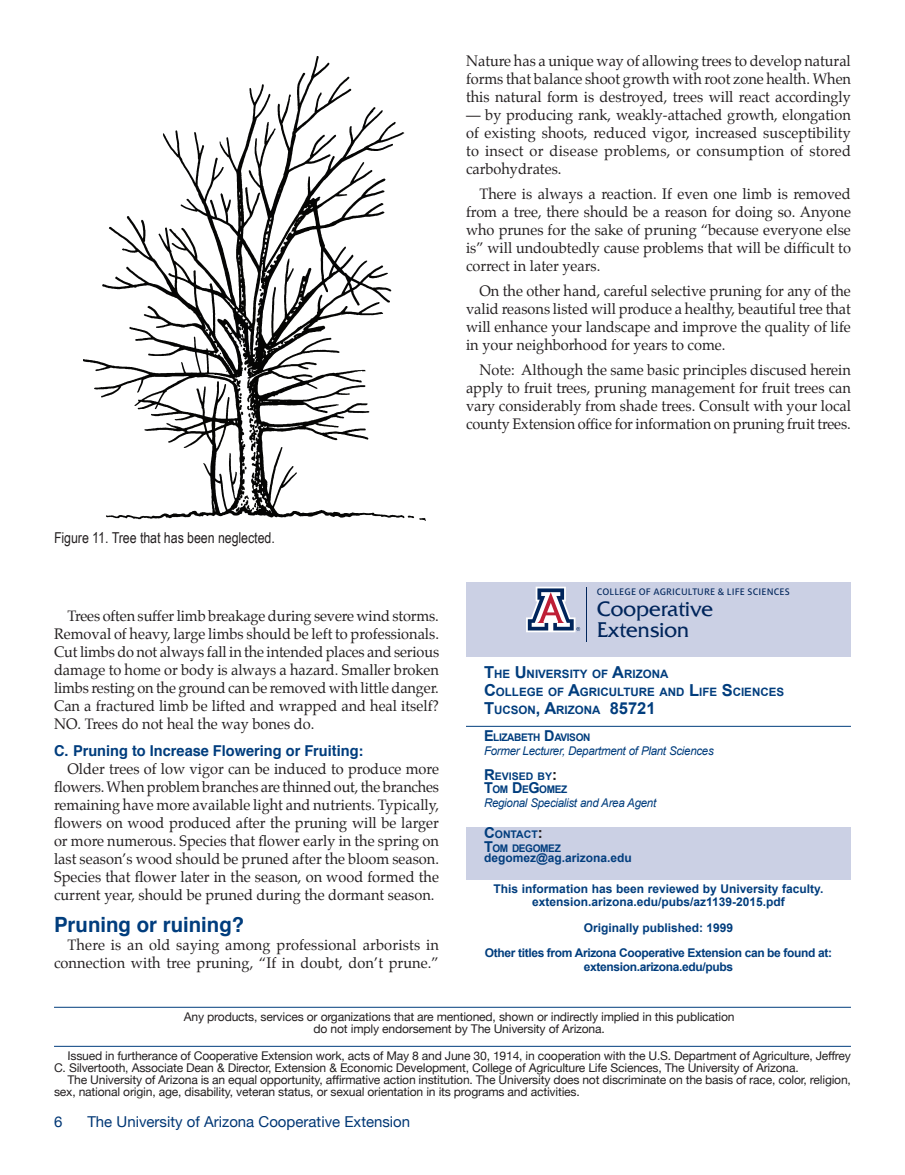
<style>
.page{position:relative;width:905px;height:1175px;background:#fff}
.page>*{position:absolute;margin:0;border:0;box-sizing:border-box;transform-origin:0 0}
.t1{font:21px/21px "Friz Qua";letter-spacing:-.02em;color:#00255b}
.Subhead_1{font:700 21px "Helvetica";color:#013d7d}
.Subhead_1-2{font:15px/18px "Palatino";color:#231f20;text-align:justify}
.t2{font:15px "Helvetica Neue";color:#013775}
.Subhead_1-3{font:700 15px "Helvetica";color:#013d7d}
.t3{font:15px "Arial Narrow";color:#231f20}
.t4{font:700 15px "Arial";color:#231f20}
.t5{font:12px/12px "Helvetica Neue";letter-spacing:-.01em;color:#231f20}
.t6{font:700 12px "Arial";color:#013d7d}
.t7{font:12px "Helvetica Neue";letter-spacing:-.03em;color:#231f20}
.t8{font:700 12px "Arial";letter-spacing:-.03em;color:#013d7d}
.t9{font:italic 12px "Arial";letter-spacing:-.025em;color:#013d7d;scale:.96 1}
.t10{font:700 11.55px "Arial";color:#013d7d}
.t11{font:700 10.5px "Arial";letter-spacing:-.035em;color:#013d7d;scale:.96 1}
.t12{font:10.5px "Milo OT Text";letter-spacing:.01em;color:#00255b}
.t13{font:700 10.5px "Arial";color:#013d7d}
.t14{font:700 10.5px "Arial";letter-spacing:-.035em;color:#013d7d}
.s1{font-size:16.5px}
.s2{font-size:15px}
.s3{font-size:15px;color:#231f20}
</style>
<div class="page">
<div style="left:466px;top:827px;width:384px;height:52px;background:#cbd0e4"></div>
<div style="left:466px;top:582px;width:384px;height:74px;background:#cbd0e4"></div>
<hr style="left:466px;top:726px;width:384px;height:1px;background:#013d7d">
<hr style="left:54px;top:1006px;width:796px;height:1px;background:#013d7d">
<hr style="left:54px;top:1046px;width:796px;height:1px;background:#013d7d">
<svg style="left:526px;top:586px;width:54px;height:46px"></svg>
<hr style="left:586px;top:587px;width:1px;height:54px;background:#00255b">
<img style="left:83px;top:57px;width:342px;height:463px">
<p class="t3" style="left:54px;top:526px;width:223px">Figure 11. Tree that has been neglected.</p>
<p class="Subhead_1-2" style="left:466px;top:52px;width:386px">Nature has a unique way of allowing trees to develop natural forms that balance shoot growth with root zone health. When this natural form is destroyed, trees will react accordingly</p>
<p class="Subhead_1-2" style="left:466px;top:106px;width:386px">— by producing rank, weakly-attached growth, elongation of existing shoots, reduced vigor, increased susceptibility to insect or disease problems, or consumption of stored carbohydrates.</p>
<p class="Subhead_1-2" style="left:466px;top:185px;width:386px;text-indent:14px">There is always a reaction. If even one limb is removed from a tree, there should be a reason for doing so. Anyone who prunes for the sake of pruning “because everyone else is” will undoubtedly cause problems that will be difficult to correct in later years.</p>
<p class="Subhead_1-2" style="left:466px;top:282px;width:386px;text-indent:14px">On the other hand, careful selective pruning for any of the valid reasons listed will produce a healthy, beautiful tree that will enhance your landscape and improve the quality of life in your neighborhood for years to come.</p>
<p class="Subhead_1-2" style="left:466px;top:360px;width:386px;text-indent:14px">Note: Although the same basic principles discused herein apply to fruit trees, pruning management for fruit trees can vary considerably from shade trees. Consult with your local county Extension office for information on pruning fruit trees.</p>
<p class="t12" style="left:597px;top:586px;width:194px">COLLEGE OF AGRICULTURE &amp; LIFE SCIENCES</p>
<h1 class="t1" style="left:597px;top:598px;width:118px">Cooperative<br>Extension</h1>
<p class="Subhead_1-2" style="left:54px;top:606px;width:386px;text-indent:14px">Trees often suffer limb breakage during severe wind storms.<br>Removal of heavy, large limbs should be left to professionals.<br>Cut limbs do not always fall in the intended places and serious damage to home or body is always a hazard. Smaller broken limbs resting on the ground can be removed with little danger.<br>Can a fractured limb be lifted and wrapped and heal itself?<br>NO. Trees do not heal the way bones do.</p>
<p class="Subhead_1-3" style="left:54px;top:738px;width:311px">C. Pruning to Increase Flowering or Fruiting:</p>
<p class="Subhead_1-2" style="left:54px;top:759px;width:386px;text-indent:14px">Older trees of low vigor can be induced to produce more flowers. When problem branches are thinned out, the branches remaining have more available light and nutrients. Typically, flowers on wood produced after the pruning will be larger or more numerous. Species that flower early in the spring on last season’s wood should be pruned after the bloom season.<br>Species that flower later in the season, on wood formed the current year, should be pruned during the dormant season.</p>
<p class="Subhead_1" style="left:54px;top:907px;width:192px">Pruning or ruining?</p>
<p class="Subhead_1-2" style="left:54px;top:935px;width:386px;text-align:right">There is an old saying among professional arborists in connection with tree pruning, “If in doubt, don’t prune.”</p>
<p class="t10" style="left:484px;top:666px;width:186px"><span class="s1">T</span>HE <span class="s1">U</span>NIVERSITY OF <span class="s1">A</span>RIZONA</p>
<p class="t10" style="left:484px;top:684px;width:301px"><span class="s1">C</span>OLLEGE OF <span class="s1">A</span>GRICU LTU RE AND <span class="s1">L</span>IFE <span class="s1">S</span>CIENCES</p>
<p class="t10" style="left:484px;top:702px;width:173px"><span class="s1">T</span>UCSON<span class="s1">, A</span>RIZONA <span class="s1">85721</span></p>
<p class="t11" style="left:484px;top:730px;width:112px"><span class="s2">E</span> LIZABETH <span class="s2">D</span>AVISON</p>
<p class="t9" style="left:484px;top:743px;width:241px">Former Lecturer, Department of Plant Sciences</p>
<p class="t13" style="left:484px;top:769px;width:75px"><span class="s2">R</span>EVISED BY<span class="s3">:</span></p>
<p class="t11" style="left:484px;top:782px;width:88px"><span class="s2">T</span>OM <span class="s2">D</span>E<span class="s2">G</span>OMEZ</p>
<p class="t9" style="left:484px;top:794px;width:181px">Regional Specialist and Area Agent</p>
<p class="t14" style="left:484px;top:827px;width:35px"><span class="s2">C</span>ONTACT</p>
<p class="t4" style="left:538px;top:823px;width:6px">:</p>
<p class="t11" style="left:484px;top:841px;width:81px"><span class="s2">T</span>OM DEGOMEZ</p>
<p class="t6" style="left:484px;top:850px;width:149px">degomez@ag.arizona.edu</p>
<p class="t6" style="left:493px;top:880px;width:331px">This information has been reviewed by University faculty.</p>
<p class="t6" style="left:532px;top:893px;width:254px">extension.arizona.edu/pubs/az1139-2015.pdf</p>
<p class="t6" style="left:583px;top:919px;width:151px">Originally published: 1999</p>
<p class="t8" style="left:485px;top:945px;width:348px">Other titles from Arizona Cooperative Extension can be found at:</p>
<p class="t8" style="left:584px;top:958px;width:151px">extension.arizona.edu/pubs</p>
<p class="t7" style="left:184px;top:1008px;width:552px">Any products, services or organizations that are mentioned, shown or indirectly implied in this publication</p>
<p class="t5" style="left:313px;top:1023px;width:293px">do not imply endorsement by The University of Arizona.</p>
<p class="t5" style="left:54px;top:1050px;width:798px;text-indent:14px">Issued in furtherance of Cooperative Extension work, acts of May 8 and June 30, 1914, in cooperation with the U.S. Department of Agriculture, Jeffrey<br>C. Silvertooth, Associate Dean &amp; Director, Extension &amp; Economic Development, College of Agriculture Life Sciences, The University of Arizona.</p>
<p class="t5" style="left:54px;top:1074px;width:798px;text-indent:14px">The University of Arizona is an equal opportunity, affirmative action institution. The University does not discriminate on the basis of race, color, religion, sex, national origin, age, disability, veteran status, or sexual orientation in its programs and activities.</p>
<p class="t2" style="left:54px;top:1110px;width:10px">6</p>
<p class="t2" style="left:87px;top:1111px;width:324px">The University of Arizona Cooperative Extension</p>
</div>
